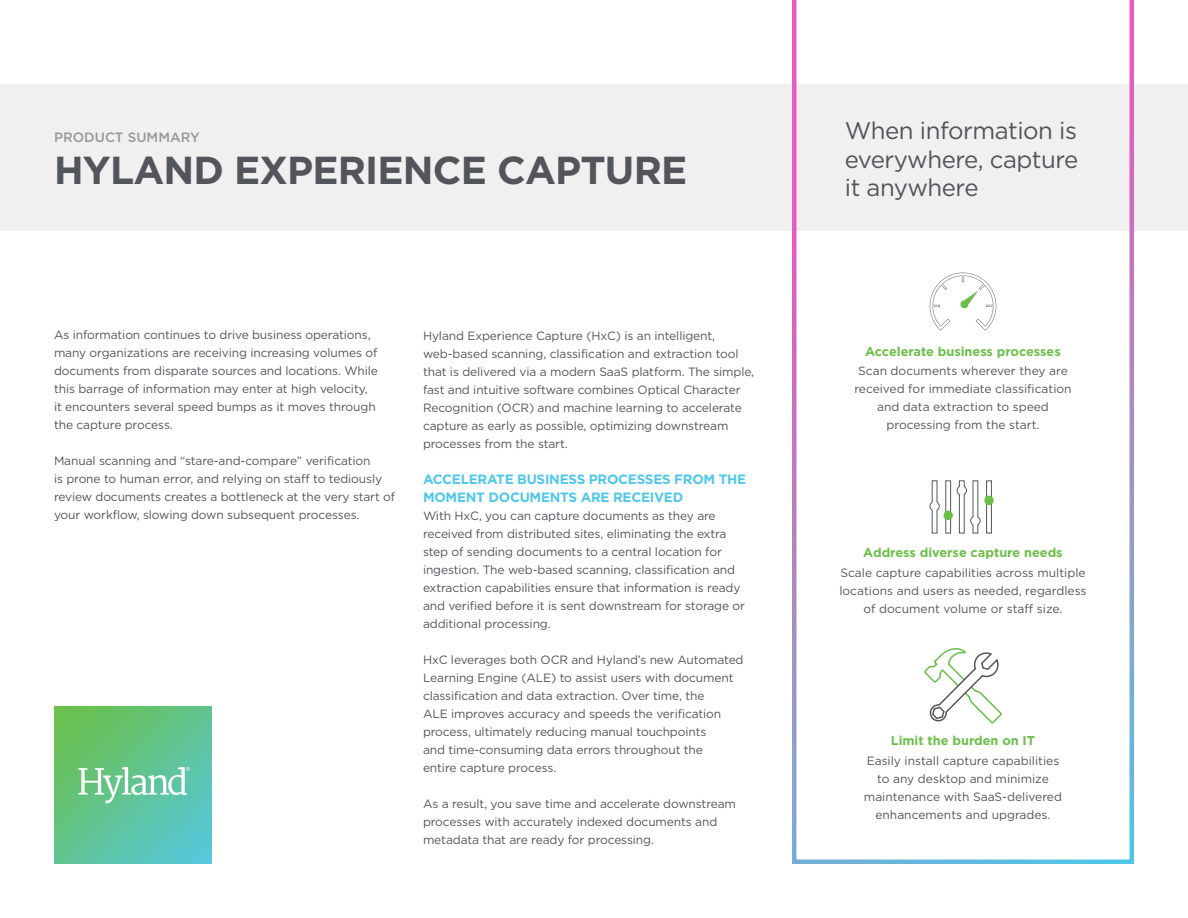
<style>
.page{position:relative;width:1188px;height:918px;background:#fff}
.page>*{position:absolute;margin:0;border:0;box-sizing:border-box;transform-origin:0 0}
.t1{font:700 39px "Gotham";letter-spacing:-.02em;color:#52555b}
.t2{font:24px/28.8px "Gotham";letter-spacing:-.02em;color:#52555b;text-align:justify}
.t3{font:700 13.5px/18px "Gotham";letter-spacing:-.02em;color:#50c7e8}
.t4{font:500 13.5px "Gotham";color:#96989a}
.t5{font:700 12.75px "Gotham";color:#6dbe4b}
.t6{font:12px/18px "Gotham";letter-spacing:-.01em;color:#52555b}
</style>
<div class="page">
<div style="left:0;top:84px;width:1188px;height:147px;background:#f1efef"></div>
<img style="left:54px;top:707px;width:157px;height:157px">
<svg style="left:792px;top:0;width:342px;height:864px"></svg>
<svg style="left:923px;top:646px;width:80px;height:79px"></svg>
<svg style="left:926px;top:273px;width:70px;height:58px"></svg>
<svg style="left:929px;top:480px;width:63px;height:54px"></svg>
<div style="left:984px;top:496px;width:10px;height:9px;background:#6bbe4a;border-radius:50%"></div>
<p class="t4" style="left:54px;top:129px;width:147px">PRODUCT SUMMARY</p>
<h1 class="t1" style="left:54px;top:147px;width:635px">HYLAND EXPERIENCE CAPTURE</h1>
<p class="t6" style="left:54px;top:326px;width:326px">As information continues to drive business operations, many organizations are receiving increasing volumes of documents from disparate sources and locations. While this barrage of information may enter at high velocity, it encounters several speed bumps as it moves through the capture process.</p>
<p class="t6" style="left:54px;top:452px;width:343px">Manual scanning and “stare-and-compare” verification<br>is prone to human error, and relying on staff to tediously review documents creates a bottleneck at the very start of your workflow, slowing down subsequent processes.</p>
<p class="t6" style="left:423px;top:327px;width:333px">Hyland Experience Capture (HxC) is an intelligent, web-based scanning, classification and extraction tool that is delivered via a modern SaaS platform. The simple, fast and intuitive software combines Optical Character Recognition (OCR) and machine learning to accelerate capture as early as possible, optimizing downstream processes from the start.</p>
<p class="t3" style="left:423px;top:470px;width:325px">ACCELERATE BUSINESS PROCESSES FROM THE<br>MOMENT DOCUMENTS ARE RECEIVED</p>
<p class="t6" style="left:423px;top:507px;width:324px">With HxC, you can capture documents as they are received from distributed sites, eliminating the extra step of sending documents to a central location for ingestion. The web-based scanning, classification and extraction capabilities ensure that information is ready and verified before it is sent downstream for storage or additional processing.</p>
<p class="t6" style="left:423px;top:651px;width:322px">HxC leverages both OCR and Hyland’s new Automated Learning Engine (ALE) to assist users with document classification and data extraction. Over time, the<br>ALE improves accuracy and speeds the verification process, ultimately reducing manual touchpoints<br>and time-consuming data errors throughout the<br>entire capture process.</p>
<p class="t6" style="left:423px;top:795px;width:315px">As a result, you save time and accelerate downstream processes with accurately indexed documents and metadata that are ready for processing.</p>
<h2 class="t2" style="left:845px;top:116px;width:235px">When information is everywhere, capture it anywhere</h2>
<p class="t5" style="left:865px;top:344px;width:197px">Accelerate business processes</p>
<p class="t6" style="left:854px;top:362px;width:219px;text-align:center">Scan documents wherever they are received for immediate classification and data extraction to speed processing from the start.</p>
<p class="t5" style="left:863px;top:546px;width:201px">Address diverse capture needs</p>
<p class="t6" style="left:839px;top:563px;width:249px;text-align:center">Scale capture capabilities across multiple locations and users as needed, regardless of document volume or staff size.</p>
<p class="t5" style="left:891px;top:733px;width:146px">Limit the burden on IT</p>
<p class="t6" style="left:864px;top:751px;width:200px;text-align:center">Easily install capture capabilities to any desktop and minimize maintenance with SaaS-delivered enhancements and upgrades.</p>
</div>
